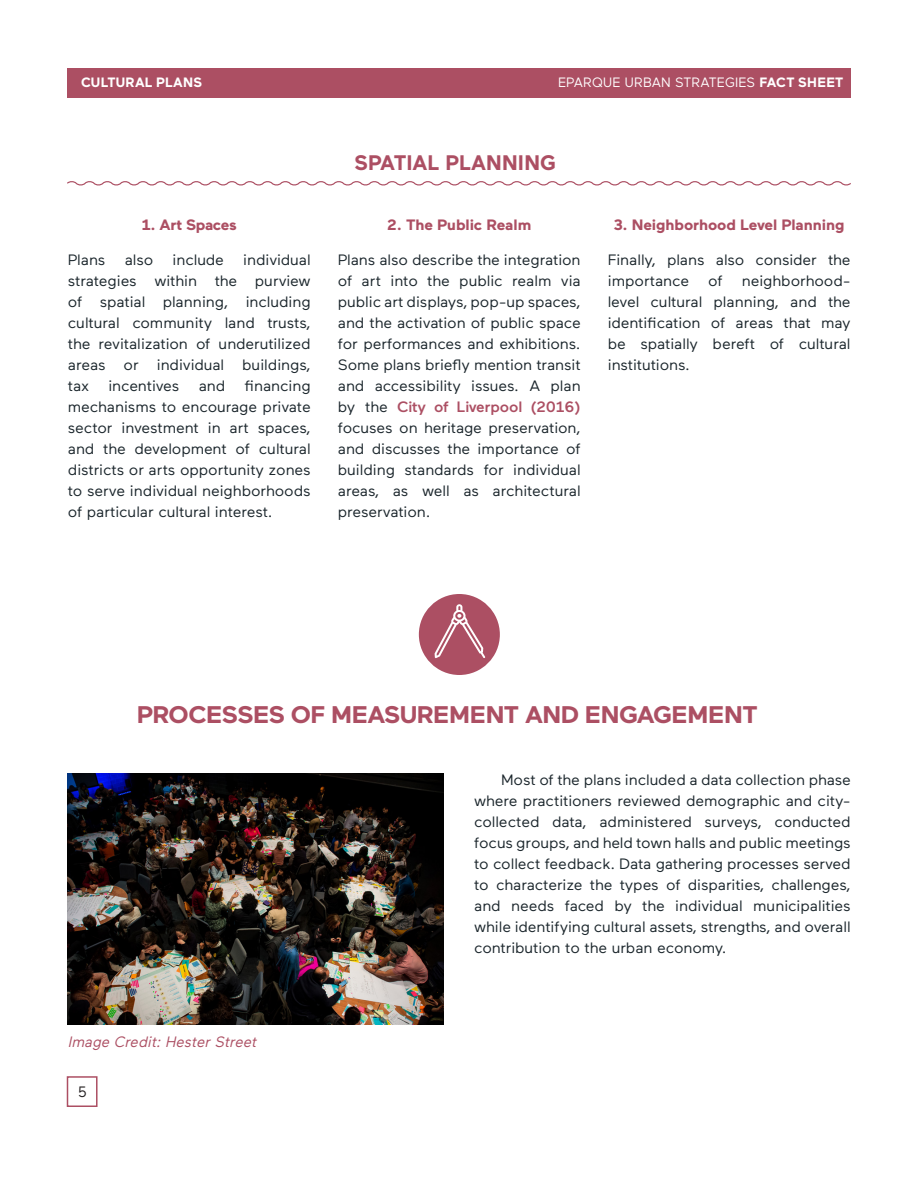
<style>
.page{position:relative;width:918px;height:1188px;background:#fff}
.page>*{position:absolute;margin:0;border:0;box-sizing:border-box;transform-origin:0 0}
.t1{font:700 24px "Maax";letter-spacing:-.025em;color:#ac4f63;scale:1.05 1}
.t2{font:700 21px "Maax";color:#ac4f63}
.Body_9_pt{font:15px/21px "Maax";letter-spacing:-.01em;color:#1b262c;text-align:justify;scale:1.05 1}
.Body_9_pt-2{font:700 15px "Maax";letter-spacing:-.01em;color:#ac4f63;scale:1.05 1}
.t3{font:italic 15px "Maax";color:#ac4f63}
.t4{font:15px "Maax";color:#231f20}
.t5{font:13.5px "Maax";color:#fff}
.t6{font:700 13.5px "Maax";letter-spacing:.015em;color:#fff}
.s1{font-weight:700}
.s2{font-weight:500;color:#ac4f63}
</style>
<div class="page">
<div style="left:68px;top:68px;width:783px;height:30px;background:#ac4f63"></div>
<div style="left:67px;top:1076px;width:31px;height:31px;border:2px solid #ac4f63"></div>
<div style="left:419px;top:594px;width:81px;height:81px;background:#ac4f63;border-radius:50%"></div>
<svg style="left:435px;top:604px;width:50px;height:54px"></svg>
<img style="left:68px;top:774px;width:375px;height:250px">
<svg style="left:67px;top:181px;width:784px;height:5px"></svg>
<p class="t6" style="left:81px;top:75px;width:123px">CULTURAL PLANS</p>
<p class="Body_9_pt-2" style="left:142px;top:217px;width:92px">1. Art Spaces</p>
<p class="Body_9_pt" style="left:68px;top:250px;width:233px;text-indent:175px">individual strategies within the purview of spatial planning, including cultural community land trusts, the revitalization of underutilized areas or individual buildings, tax</p>
<p class="Body_9_pt" style="left:68px;top:250px;width:37px">Plans</p>
<p class="Body_9_pt" style="left:125px;top:250px;width:29px">also</p>
<p class="Body_9_pt" style="left:173px;top:250px;width:51px">include</p>
<p class="Body_9_pt" style="left:68px;top:376px;width:233px;text-indent:177px">financing mechanisms to encourage private sector investment in art spaces, and the development of cultural districts or arts opportunity zones to serve individual neighborhoods of particular cultural interest.</p>
<p class="Body_9_pt" style="left:108px;top:376px;width:69px">incentives</p>
<p class="Body_9_pt" style="left:199px;top:376px;width:27px">and</p>
<p class="t5" style="left:558px;top:75px;width:287px">EPARQUE URBAN STRATEGIES <span class="s1">FACT SHEET</span></p>
<p class="t2" style="left:355px;top:151px;width:203px">SPATIAL PLANNING</p>
<p class="Body_9_pt-2" style="left:387px;top:217px;width:139px">2. The Public Realm</p>
<p class="Body_9_pt" style="left:338px;top:250px;width:233px">Plans also describe the integration of art into the public realm via public art displays, pop-up spaces, and the activation of public space for performances and exhibitions.<br>Some plans briefly mention transit and accessibility issues. A plan by the <span class="s2">City of Liverpool (2016) </span>focuses on heritage preservation, and discusses the importance of building standards for individual areas, as well as architectural preservation.</p>
<p class="Body_9_pt-2" style="left:614px;top:217px;width:221px">3. Neighborhood Level Planning</p>
<p class="Body_9_pt" style="left:608px;top:250px;width:233px">Finally, plans also consider the importance</p>
<p class="Body_9_pt" style="left:608px;top:271px;width:233px;text-indent:134px">neighborhood&shy;level cultural planning, and the identification of areas that may be spatially bereft of cultural institutions.</p>
<p class="Body_9_pt" style="left:708px;top:271px;width:15px">of</p>
<p class="t1" style="left:137px;top:702px;width:593px">PROCESSES OF MEASUREMENT AND ENGAGEMENT</p>
<p class="t3" style="left:68px;top:1034px;width:193px">Image Credit: Hester Street</p>
<p class="t4" style="left:78px;top:1084px;width:10px">5</p>
<p class="Body_9_pt" style="left:474px;top:770px;width:360px;text-indent:27px">Most of the plans included a data collection phase where practitioners reviewed demographic and city&shy;collected data, administered surveys, conducted focus groups, and held town halls and public meetings to collect feedback. Data gathering processes served to characterize the types of disparities, challenges, and needs faced by the individual municipalities while identifying cultural assets, strengths, and overall contribution to the urban economy.</p>
</div>
